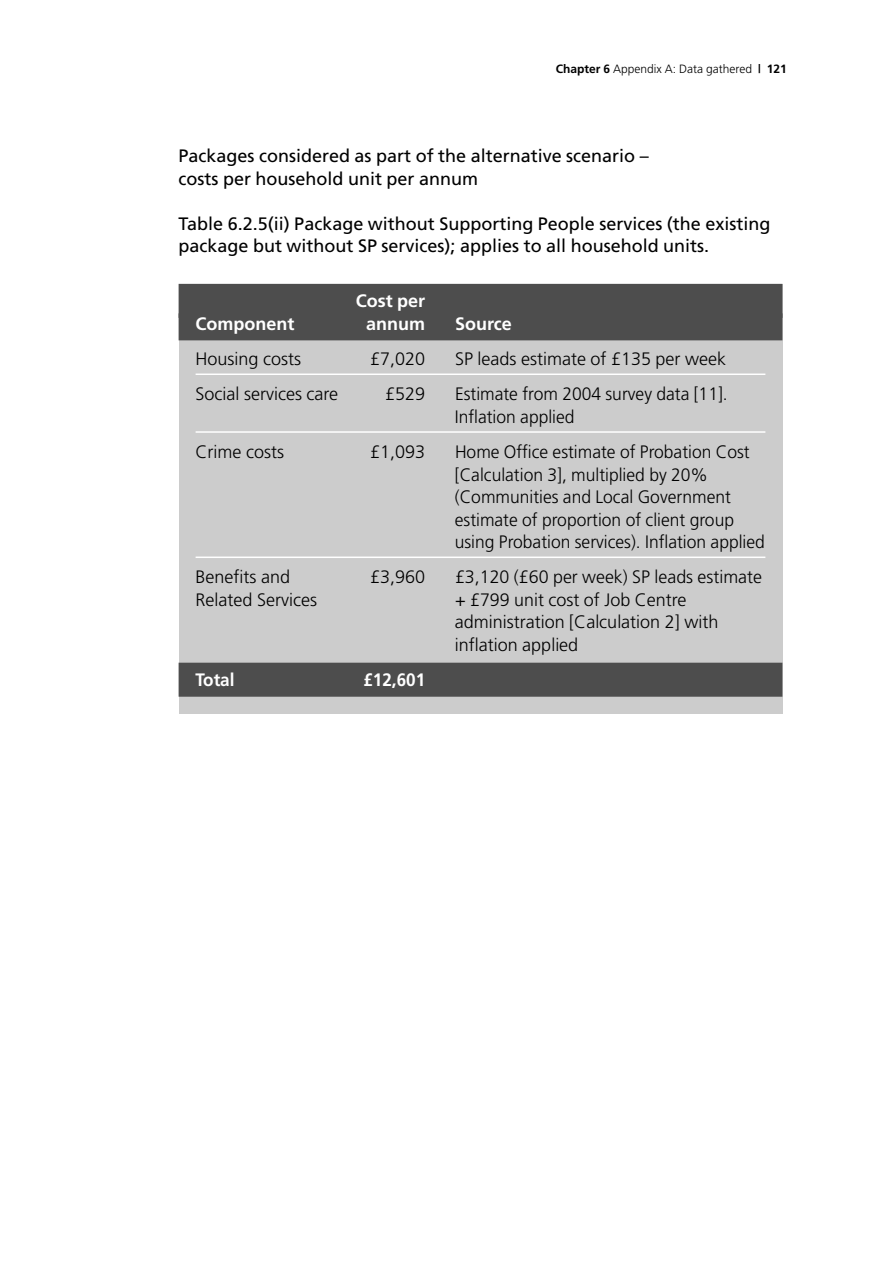
<style>
.page{position:relative;width:893px;height:1263px;background:#fff}
.page>*{position:absolute;margin:0;border:0;box-sizing:border-box;transform-origin:0 0}
.t1{font:300 18px/22.5px "Frutiger";color:#000}
.t2{font:18px/22.5px "Frutiger";color:#000}
.t3{font:700 18px "Frutiger";color:#fff}
.t4{font:700 18px "Frutiger";color:#fff;scale:.95 1}
.t5{font:300 12px "Frutiger";color:#000}
.s1{font-weight:700}
</style>
<div class="page">
<div style="left:179px;top:284px;width:603px;height:429px;background:#ccc"></div>
<div style="left:179px;top:284px;width:603px;height:34px;background:#4d4d4d"></div>
<div style="left:179px;top:313px;width:603px;height:27px;background:#4d4d4d"></div>
<hr style="left:196px;top:373px;width:569px;height:2px;background:#fff">
<hr style="left:196px;top:431px;width:569px;height:2px;background:#fff">
<hr style="left:196px;top:556px;width:569px;height:2px;background:#fff">
<div style="left:179px;top:663px;width:603px;height:34px;background:#4d4d4d"></div>
<p class="t5" style="left:556px;top:64px;width:232px"><span class="s1">Chapter 6</span> Appendix A: Data gathered <span class="s1">| 121</span></p>
<p class="t2" style="left:179px;top:146px;width:472px">Packages considered as part of the alternative scenario – costs per household unit per annum</p>
<p class="t2" style="left:179px;top:214px;width:593px">Table 6.2.5(ii) Package without Supporting People services (the existing package but without SP services); applies to all household units.</p>
<p class="t3" style="left:356px;top:294px;width:71px">Cost per</p>
<p class="t3" style="left:196px;top:316px;width:100px">Component</p>
<p class="t3" style="left:366px;top:316px;width:61px">annum</p>
<p class="t3" style="left:455px;top:316px;width:58px">Source</p>
<p class="t1" style="left:196px;top:349px;width:107px">Housing costs</p>
<p class="t1" style="left:370px;top:349px;width:57px">£7,020</p>
<p class="t1" style="left:455px;top:349px;width:273px">SP leads estimate of £135 per week</p>
<p class="t1" style="left:196px;top:384px;width:144px">Social services care</p>
<p class="t1" style="left:385px;top:384px;width:42px">£529</p>
<p class="t1" style="left:455px;top:384px;width:274px">Estimate from 2004 survey data [11].<br>Inflation applied</p>
<p class="t1" style="left:196px;top:442px;width:90px">Crime costs</p>
<p class="t1" style="left:370px;top:442px;width:57px">£1,093</p>
<p class="t1" style="left:455px;top:442px;width:312px">Home Office estimate of Probation Cost [Calculation 3], multiplied by 20% (Communities and Local Government estimate of proportion of client group using Probation services). Inflation applied</p>
<p class="t1" style="left:196px;top:567px;width:96px">Benefits and</p>
<p class="t1" style="left:370px;top:567px;width:57px">£3,960</p>
<p class="t1" style="left:455px;top:567px;width:308px">£3,120 (£60 per week) SP leads estimate</p>
<p class="t1" style="left:196px;top:590px;width:123px">Related Services</p>
<p class="t1" style="left:455px;top:590px;width:265px">+ £799 unit cost of Job Centre administration [Calculation 2] with inflation applied</p>
<p class="t4" style="left:196px;top:672px;width:43px">Total</p>
<p class="t4" style="left:363px;top:672px;width:67px">£12,601</p>
</div>
